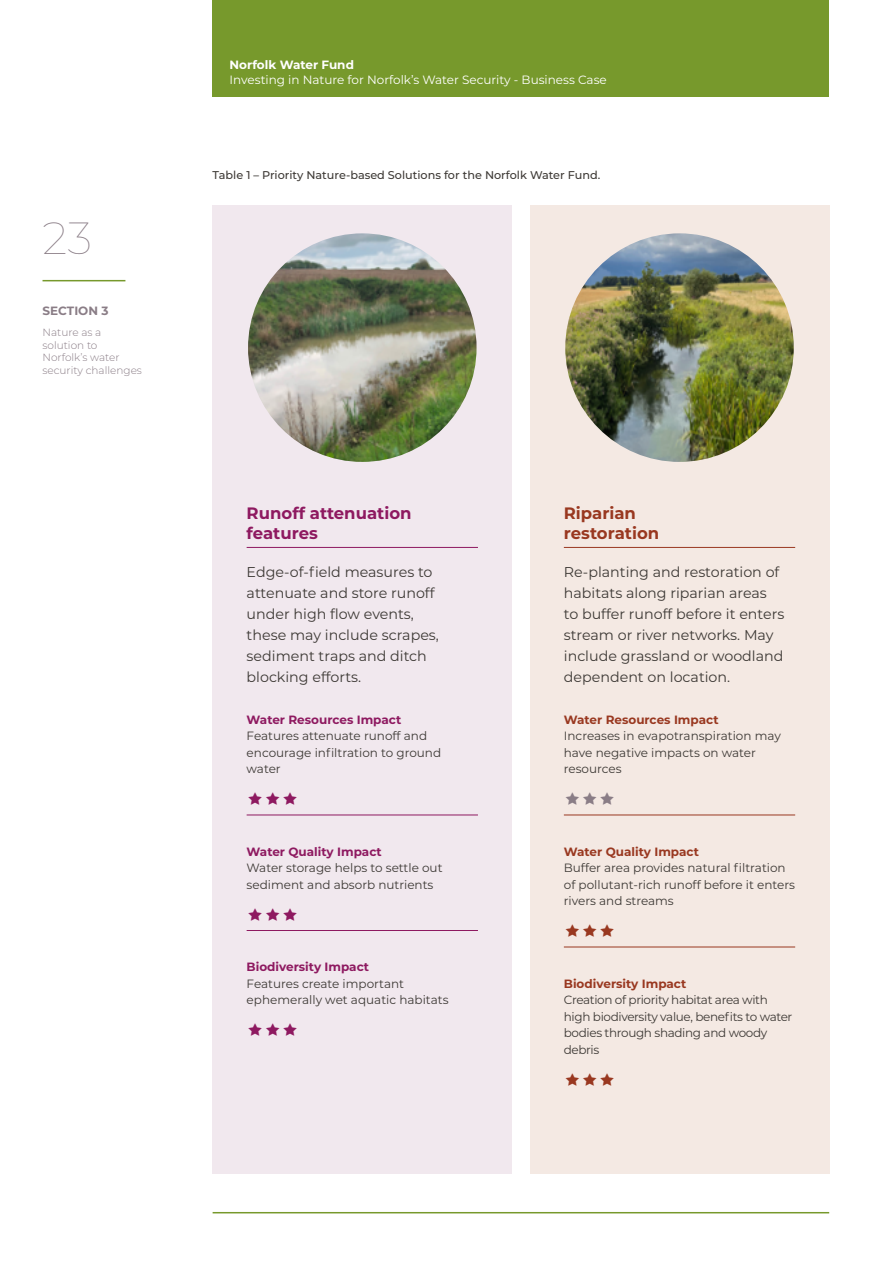
<style>
.page{position:relative;width:893px;height:1263px;background:#fff}
.page>*{position:absolute;margin:0;border:0;box-sizing:border-box;transform-origin:0 0}
.t1{font:100 45px "Montserrat";color:#8a7d86}
.t2{font:700 16.5px/19.8px "Montserrat";color:#8e1960}
.t3{font:700 16.5px/19.8px "Montserrat";color:#993820}
.t4{font:14.25px/21px "Montserrat";color:#3d3935}
.t5{font:12px/16.5px "Montserrat";color:#3d3935}
.t6{font:12px/16.5px "Montserrat";letter-spacing:-.03em;color:#3d3935}
.t7{font:700 12px "Montserrat";color:#8e1960}
.t8{font:700 12px "Montserrat";color:#993820}
.t9{font:12px "Montserrat";color:#fff}
.t10{font:700 12px "Montserrat";color:#fff}
.t11{font:700 12px "Montserrat";color:#8a7d86}
.t12{font:500 11.25px "Montserrat";color:#3d3935}
.t13{font:300 10.5px/12.6px "Montserrat";color:#8a7d86}
</style>
<div class="page">
<div style="left:213px;top:0;width:616px;height:96px;background:#77992c"></div>
<hr style="left:213px;top:1212px;width:616px;height:1px;background:#77992c">
<hr style="left:43px;top:280px;width:82px;height:1px;background:#77992c">
<div style="left:213px;top:205px;width:299px;height:968px;background:#f1e8ee"></div>
<hr style="left:247px;top:547px;width:231px;height:1px;background:#8e1960">
<hr style="left:247px;top:815px;width:231px;height:1px;background:#8e1960">
<hr style="left:247px;top:930px;width:231px;height:1px;background:#8e1960">
<div style="left:530px;top:205px;width:299px;height:968px;background:#f4e9e3"></div>
<hr style="left:564px;top:547px;width:231px;height:1px;background:#993820">
<hr style="left:564px;top:815px;width:231px;height:1px;background:#993820">
<hr style="left:564px;top:947px;width:231px;height:1px;background:#993820">
<img style="left:248px;top:233px;width:229px;height:229px;border-radius:114px">
<img style="left:565px;top:233px;width:229px;height:229px;border-radius:114px">
<h1 class="t1" style="left:43px;top:208px;width:51px">23</h1>
<p class="t11" style="left:43px;top:302px;width:68px">SECTION 3</p>
<p class="t13" style="left:43px;top:326px;width:101px">Nature as a solution to<br>Norfolk’s water security challenges</p>
<p class="t10" style="left:230px;top:56px;width:126px">Norfolk Water Fund</p>
<p class="t9" style="left:230px;top:71px;width:379px">Investing in Nature for Norfolk’s Water Security - Business Case</p>
<p class="t12" style="left:213px;top:167px;width:389px">Table 1 – Priority Nature-based Solutions for the Norfolk Water Fund.</p>
<h2 class="t2" style="left:247px;top:502px;width:166px">Runoff attenuation features</h2>
<p class="t4" style="left:247px;top:560px;width:194px">Edge-of-field measures to attenuate and store runoff under high flow events, these may include scrapes, sediment traps and ditch blocking efforts.</p>
<p class="t7" style="left:247px;top:711px;width:156px">Water Resources Impact</p>
<p class="t5" style="left:247px;top:727px;width:196px">Features attenuate runoff and encourage infiltration to ground water</p>
<p class="t7" style="left:247px;top:843px;width:137px">Water Quality Impact</p>
<p class="t5" style="left:247px;top:859px;width:197px">Water storage helps to settle out sediment and absorb nutrients</p>
<p class="t7" style="left:247px;top:958px;width:124px">Biodiversity Impact</p>
<p class="t5" style="left:247px;top:975px;width:203px">Features create important ephemerally wet aquatic habitats</p>
<h2 class="t3" style="left:564px;top:502px;width:97px">Riparian restoration</h2>
<p class="t4" style="left:564px;top:560px;width:222px">Re-planting and restoration of habitats along riparian areas to buffer runoff before it enters stream or river networks. May include grassland or woodland dependent on location.</p>
<p class="t8" style="left:564px;top:711px;width:156px">Water Resources Impact</p>
<p class="t5" style="left:564px;top:727px;width:219px">Increases in evapotranspiration may have negative impacts on water resources</p>
<p class="t8" style="left:564px;top:843px;width:137px">Water Quality Impact</p>
<p class="t5" style="left:564px;top:859px;width:233px">Buffer area provides natural filtration of pollutant-rich runoff before it enters rivers and streams</p>
<p class="t8" style="left:564px;top:975px;width:124px">Biodiversity Impact</p>
<p class="t6" style="left:564px;top:991px;width:230px">Creation of priority habitat area with high biodiversity value, benefits to water bodies through shading and woody debris</p>
</div>
